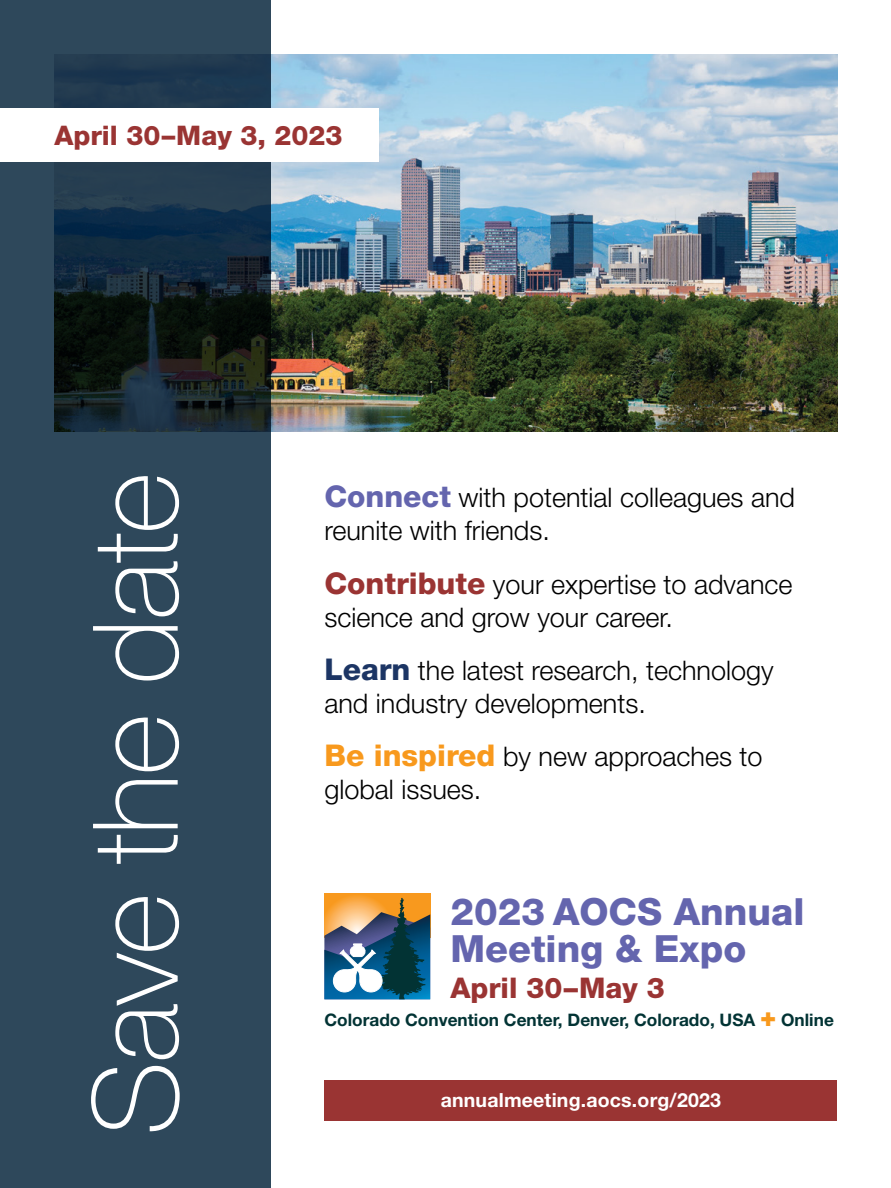
<style>
.page{position:relative;width:891px;height:1188px;background:#fff}
.page>*{position:absolute;margin:0;border:0;box-sizing:border-box;transform-origin:0 0}
.t1{font:100 118.5px "Helvetica Neue LT Std";letter-spacing:-.015em;color:#fff}
.t2{font:800 37.5px/37.5px "Helvetica Neue LT Std";color:#6465ae}
.t3{font:800 28.5px "Helvetica Neue LT Std";color:#9a3433}
.t4{font:300 27px/33px "Helvetica Neue LT Std";color:#000}
.t5{font:800 27px "Helvetica Neue LT Std";color:#9a3433}
.t6{font:700 19.5px "Helvetica Neue LT Std";letter-spacing:.01em;color:#fff}
.t7{font:700 17.25px "Helvetica Neue LT Std";color:#023334}
.s1{font-weight:800;font-size:30px;color:#6465ae}
.s2{font-weight:800;font-size:30px;color:#9a3433}
.s3{font-weight:800;font-size:30px;color:#1c3564}
.s4{font-weight:800;font-size:30px;color:#f8991d}
.s5{font-weight:900;font-size:27px;color:#f8991d}
</style>
<div class="page">
<img style="left:270px;top:54px;width:567px;height:378px">
<svg style="left:0;top:0;width:270px;height:1188px;background:#284052"></svg>
<div style="left:0;top:108px;width:378px;height:54px;background:#fff"></div>
<div style="left:324px;top:1080px;width:513px;height:40px;background:#9a3433"></div>
<div style="left:324px;top:894px;width:106px;height:44px;background:#f8991e"></div>
<svg style="left:324px;top:898px;width:106px;height:101px"></svg>
<p class="t5" style="left:54px;top:120px;width:290px">April 30–May 3, 2023</p>
<h1 class="t1" style="left:68px;top:1136px;width:665px;rotate:-90deg">Save the date</h1>
<p class="t4" style="left:324px;top:481px;width:472px"><span class="s1">Connect</span> with potential colleagues and reunite with friends.</p>
<p class="t4" style="left:324px;top:567px;width:470px"><span class="s2">Contribute</span> your expertise to advance science and grow your career.</p>
<p class="t4" style="left:324px;top:653px;width:451px"><span class="s3">Learn</span> the latest research, technology and industry developments.</p>
<p class="t4" style="left:324px;top:740px;width:440px"><span class="s4">Be inspired</span> by new approaches to global issues.</p>
<h2 class="t2" style="left:450px;top:893px;width:356px">2023 AOCS Annual<br>Meeting &amp; Expo</h2>
<p class="t3" style="left:450px;top:971px;width:216px">April 30–May 3</p>
<p class="t7" style="left:324px;top:1009px;width:511px">Colorado Convention Center, Denver, Colorado, USA <span class="s5">+</span> Online</p>
<p class="t6" style="left:441px;top:1088px;width:282px">annualmeeting.aocs.org/2023</p>
</div>
